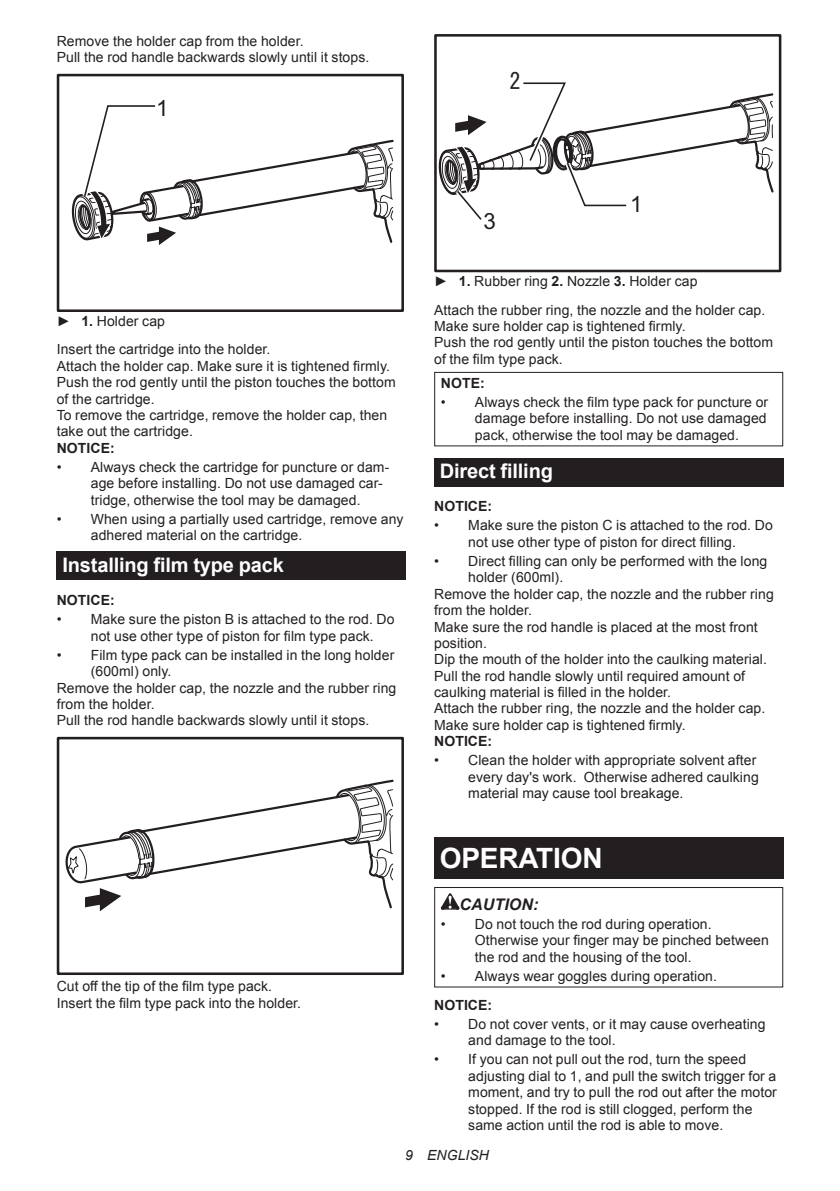
<style>
.page{position:relative;width:840px;height:1191px;background:#fff}
.page>*{position:absolute;margin:0;border:0;box-sizing:border-box;transform-origin:0 0}
.t1{font:700 28px "Arial";letter-spacing:-.01em;color:#fff}
.t2{font:22.4px "Arial";color:#231f20}
.t3{font:22.4px "MS Gothic";color:#231f20}
.t4{font:700 20px "Arial";letter-spacing:-.01em;color:#fff}
.t5{font:italic 700 16px "Arial";letter-spacing:.005em;color:#231f20}
.t6{font:14px/16.4px "Arial";letter-spacing:.005em;color:#231f20}
.t7{font:700 14px "Arial";letter-spacing:.005em;color:#231f20}
.t8{font:italic 14px "Arial";letter-spacing:.005em;color:#231f20}
.s1{font-weight:700}
</style>
<div class="page">
<svg style="left:71px;top:105px;width:323px;height:140px"></svg>
<div style="left:57px;top:74px;width:347px;height:238px;border:3px solid #231f20"></div>
<div style="left:57px;top:551px;width:348px;height:29px;background:#231f20"></div>
<svg style="left:65px;top:779px;width:329px;height:132px"></svg>
<div style="left:57px;top:737px;width:347px;height:238px;border:3px solid #231f20"></div>
<svg style="left:438px;top:82px;width:336px;height:138px"></svg>
<div style="left:434px;top:34px;width:347px;height:238px;border:3px solid #231f20"></div>
<div style="left:434px;top:372px;width:348px;height:74px;border:1px solid #231f20"></div>
<div style="left:434px;top:458px;width:348px;height:28px;background:#231f20"></div>
<div style="left:434px;top:838px;width:348px;height:41px;background:#231f20"></div>
<svg style="left:440px;top:893px;width:19px;height:16px"></svg>
<div style="left:434px;top:887px;width:348px;height:100px;border:1px solid #231f20"></div>
<p class="t6" style="left:57px;top:33px;width:314px">Remove the holder cap from the holder.<br>Pull the rod handle backwards slowly until it stops.</p>
<h2 class="t2" style="left:156px;top:93px;width:14px">1</h2>
<h2 class="t3" style="left:509px;top:70px;width:13px">2</h2>
<p class="t6" style="left:57px;top:306px;width:215px;line-height:28.8px">► <span class="s1">1.</span> Holder cap<br>Insert the cartridge into the holder.</p>
<p class="t6" style="left:57px;top:358px;width:340px">Attach the holder cap. Make sure it is tightened firmly.<br>Push the rod gently until the piston touches the bottom of the cartridge.<br>To remove the cartridge, remove the holder cap, then take out the cartridge.</p>
<p class="t7" style="left:57px;top:438px;width:60px">NOTICE:</p>
<p class="t6" style="left:91px;top:459px;width:300px;text-indent:-34px">• Always check the cartridge for puncture or dam&shy;age before installing. Do not use damaged car&shy;tridge, otherwise the tool may be damaged.</p>
<p class="t6" style="left:91px;top:511px;width:314px;text-indent:-34px">• When using a partially used cartridge, remove any adhered material on the cartridge.</p>
<h3 class="t4" style="left:62px;top:551px;width:223px">Installing film type pack</h3>
<p class="t7" style="left:57px;top:591px;width:60px">NOTICE:</p>
<p class="t6" style="left:91px;top:611px;width:305px;text-indent:-34px">• Make sure the piston B is attached to the rod. Do not use other type of piston for film type pack.</p>
<p class="t6" style="left:57px;top:647px;width:339px">• Film type pack can be installed in the long holder</p>
<p class="t6" style="left:91px;top:663px;width:82px">(600ml) only.</p>
<p class="t6" style="left:57px;top:679px;width:341px">Remove the holder cap, the nozzle and the rubber ring</p>
<p class="t6" style="left:57px;top:696px;width:99px">from the holder.</p>
<p class="t6" style="left:57px;top:712px;width:314px">Pull the rod handle backwards slowly until it stops.</p>
<p class="t6" style="left:57px;top:978px;width:246px">Cut off the tip of the film type pack.<br>Insert the film type pack into the holder.</p>
<h2 class="t2" style="left:483px;top:206px;width:14px">3</h2>
<h2 class="t2" style="left:629px;top:189px;width:14px">1</h2>
<p class="t6" style="left:434px;top:267px;width:332px;line-height:28.8px">► <span class="s1">1.</span> Rubber ring <span class="s1">2.</span> Nozzle <span class="s1">3.</span> Holder cap<br>Attach the rubber ring, the nozzle and the holder cap.</p>
<p class="t6" style="left:434px;top:318px;width:340px">Make sure holder cap is tightened firmly.<br>Push the rod gently until the piston touches the bottom of the film type pack.</p>
<p class="t7" style="left:440px;top:373px;width:45px">NOTE:</p>
<p class="t6" style="left:474px;top:394px;width:295px;text-align:justify;text-indent:-34px">• Always check the film type pack for puncture or damage before installing. Do not use damaged pack, otherwise the tool may be damaged.</p>
<h3 class="t4" style="left:439px;top:457px;width:115px">Direct filling</h3>
<p class="t7" style="left:434px;top:497px;width:60px">NOTICE:</p>
<p class="t6" style="left:434px;top:517px;width:340px;text-align:center">• Make sure the piston C is attached to the rod. Do not use other type of piston for direct filling.</p>
<p class="t6" style="left:434px;top:553px;width:334px">• Direct filling can only be performed with the long</p>
<p class="t6" style="left:468px;top:569px;width:96px">holder (600ml).</p>
<p class="t6" style="left:434px;top:586px;width:341px">Remove the holder cap, the nozzle and the rubber ring</p>
<p class="t6" style="left:434px;top:602px;width:99px">from the holder.</p>
<p class="t6" style="left:434px;top:618px;width:325px">Make sure the rod handle is placed at the most front</p>
<p class="t6" style="left:434px;top:635px;width:54px">position.</p>
<p class="t6" style="left:434px;top:651px;width:334px">Dip the mouth of the holder into the caulking material.</p>
<p class="t6" style="left:434px;top:667px;width:312px">Pull the rod handle slowly until required amount of</p>
<p class="t6" style="left:434px;top:684px;width:238px">caulking material is filled in the holder.</p>
<p class="t6" style="left:434px;top:700px;width:332px">Attach the rubber ring, the nozzle and the holder cap.</p>
<p class="t6" style="left:434px;top:717px;width:253px">Make sure holder cap is tightened firmly.</p>
<p class="t7" style="left:434px;top:732px;width:60px">NOTICE:</p>
<p class="t6" style="left:468px;top:752px;width:292px;text-indent:-34px">• Clean the holder with appropriate solvent after every day's work. Otherwise adhered caulking material may cause tool breakage.</p>
<h1 class="t1" style="left:439px;top:839px;width:164px">OPERATION</h1>
<p class="t5" style="left:459px;top:893px;width:80px">CAUTION:</p>
<p class="t6" style="left:474px;top:916px;width:295px;text-indent:-34px">• Do not touch the rod during operation.<br>Otherwise your finger may be pinched between the rod and the housing of the tool.</p>
<p class="t6" style="left:440px;top:967px;width:277px">• Always wear goggles during operation.</p>
<p class="t7" style="left:434px;top:995px;width:60px">NOTICE:</p>
<p class="t6" style="left:468px;top:1015px;width:299px;text-indent:-34px">• Do not cover vents, or it may cause overheating and damage to the tool.</p>
<p class="t6" style="left:468px;top:1051px;width:310px;text-indent:-34px">• If you can not pull out the rod, turn the speed adjusting dial to 1, and pull the switch trigger for a moment, and try to pull the rod out after the motor stopped. If the rod is still clogged, perform the same action until the rod is able to move.</p>
<p class="t8" style="left:405px;top:1146px;width:85px">9 ENGLISH</p>
</div>
